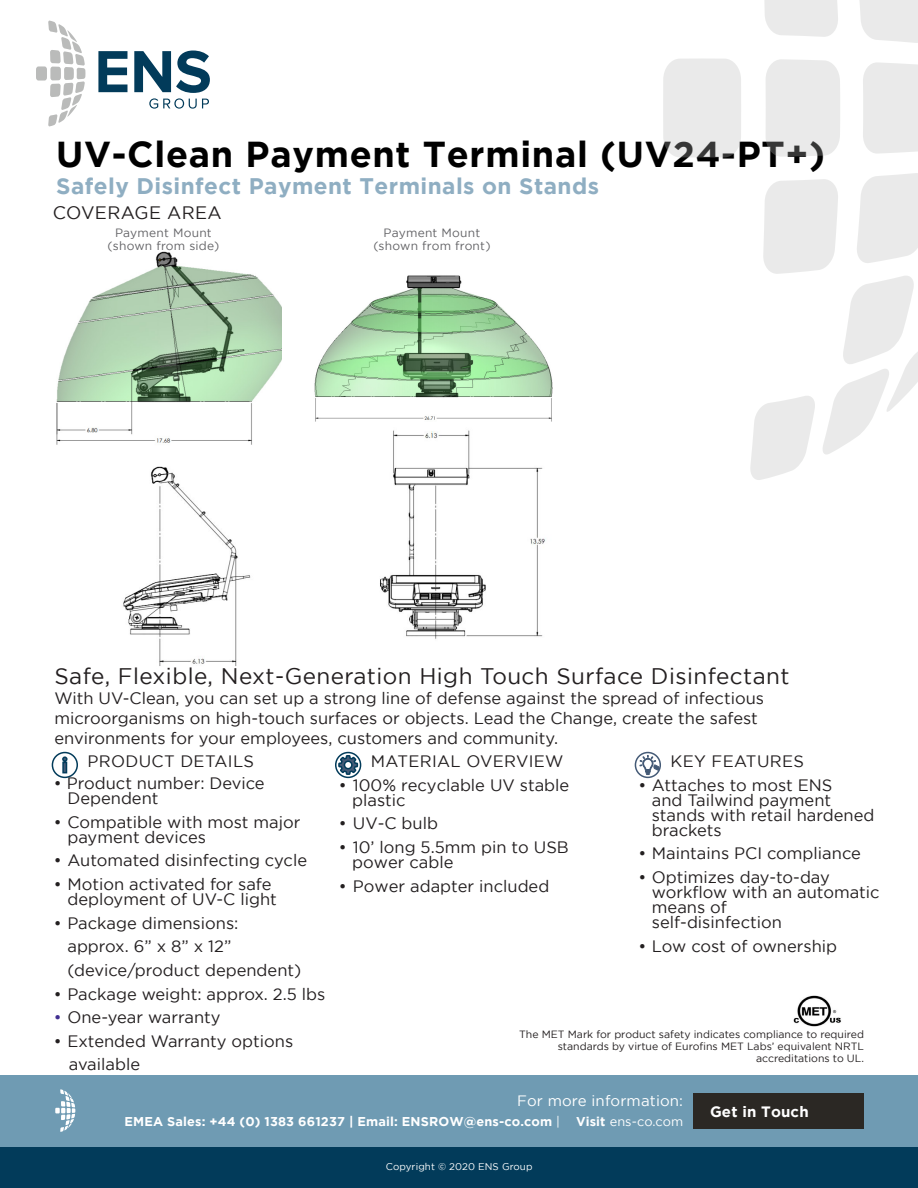
<style>
.page{position:relative;width:918px;height:1188px;background:#fff}
.page>*{position:absolute;margin:0;border:0;box-sizing:border-box;transform-origin:0 0}
.t1{font:700 36px "Gotham";letter-spacing:.02em;color:#000}
.t2{font:22.5px "Gotham";letter-spacing:.02em;color:#231f20}
.t3{font:700 22.5px "Gotham";letter-spacing:.02em;color:#8faec2}
.t4{font:18px "Gotham";letter-spacing:.02em;color:#231f20}
.t5{font:16.5px/15px "Gotham";color:#231f20}
.t6{font:16.5px "Gotham";letter-spacing:.02em;color:#231f20}
.t7{font:15px "Gotham";letter-spacing:.01em;color:#fff}
.t8{font:700 15px "Gotham";letter-spacing:.01em;color:#fff}
.t9{font:700 12.75px "Gotham";letter-spacing:.01em;color:#fff}
.t10{font:12.75px "Gotham";letter-spacing:.01em;color:#fff}
.t11{font:12px "Gotham";letter-spacing:.02em;color:#636366}
.t12{font:10.5px/12px "Gotham";color:#231f20;text-align:right}
.t13{font:9.75px "Gotham";letter-spacing:.01em;color:#fff}
.s1{color:#412f91}
.s2{font-weight:400}
.s3{font-weight:700}
</style>
<div class="page">
<svg style="left:36px;top:20px;width:49px;height:107px"></svg>
<svg style="left:98px;top:51px;width:29px;height:41px"></svg>
<svg style="left:134px;top:51px;width:76px;height:58px"></svg>
<svg style="left:663px;top:0;width:255px;height:480px"></svg>
<div style="left:0;top:1146px;width:918px;height:42px;background:#023b5a"></div>
<div style="left:0;top:1075px;width:918px;height:71px;background:#6f9bb3"></div>
<svg style="left:55px;top:1089px;width:20px;height:43px"></svg>
<div style="left:693px;top:1094px;width:170px;height:35px;background:#2b2824"></div>
<img style="left:56px;top:251px;width:226px;height:194px">
<img style="left:123px;top:466px;width:128px;height:200px">
<svg style="left:62px;top:756px;width:6px;height:6px"></svg>
<div style="left:62px;top:762px;width:5px;height:11px;border:2px solid #023b5a"></div>
<div style="left:52px;top:752px;width:26px;height:26px;border:2px solid #023b5a;border-radius:50%"></div>
<div style="left:335px;top:752px;width:26px;height:26px;border:2px solid #023b5a;border-radius:50%"></div>
<svg style="left:337px;top:754px;width:22px;height:22px"></svg>
<div style="left:635px;top:752px;width:26px;height:26px;border:2px solid #445a76;border-radius:50%"></div>
<svg style="left:639px;top:755px;width:21px;height:20px"></svg>
<img style="left:314px;top:275px;width:239px;height:147px">
<img style="left:380px;top:430px;width:166px;height:209px">
<img style="left:793px;top:995px;width:48px;height:32px">
<p class="t1" style="left:56px;top:134px;width:771px">UV-Clean Payment Terminal (UV24-PT+)</p>
<p class="t3" style="left:56px;top:173px;width:544px">Safely Disinfect Payment Terminals on Stands</p>
<p class="t4" style="left:53px;top:203px;width:170px">COVERAGE AREA</p>
<p class="t11" style="left:115px;top:226px;width:98px">Payment Mount</p>
<p class="t11" style="left:108px;top:239px;width:113px">(shown from side)</p>
<p class="t11" style="left:384px;top:226px;width:98px">Payment Mount</p>
<p class="t11" style="left:373px;top:239px;width:119px">(shown from front)</p>
<p class="t2" style="left:54px;top:664px;width:737px">Safe, Flexible, Next-Generation High Touch Surface Disinfectant</p>
<p class="t5" style="left:54px;top:687px;width:711px;line-height:20.4px">With UV-Clean, you can set up a strong line of defense against the spread of infectious microorganisms on high-touch surfaces or objects. Lead the Change, create the safest environments for your employees, customers and community.</p>
<p class="t5" style="left:67px;top:775px;width:199px;text-indent:-13px">• Product number: Device<br>Dependent</p>
<p class="t5" style="left:67px;top:814px;width:235px;text-indent:-14px">• Compatible with most major payment devices</p>
<p class="t5" style="left:54px;top:853px;width:255px">• Automated disinfecting cycle</p>
<p class="t5" style="left:67px;top:876px;width:211px;text-indent:-14px">• Motion activated for safe deployment of UV-C light</p>
<p class="t5" style="left:54px;top:915px;width:186px">• Package dimensions:</p>
<p class="t5" style="left:67px;top:939px;width:165px">approx. 6” x 8” x 12”</p>
<p class="t5" style="left:67px;top:962px;width:235px">(device/product dependent)</p>
<p class="t5" style="left:54px;top:986px;width:273px">• Package weight: approx. 2.5 lbs</p>
<p class="t5" style="left:54px;top:1010px;width:168px"><span class="s1">•</span> One-year warranty</p>
<p class="t5" style="left:54px;top:1033px;width:241px">• Extended Warranty options</p>
<p class="t5" style="left:69px;top:1057px;width:73px">available</p>
<p class="t6" style="left:88px;top:752px;width:168px">PRODUCT DETAILS</p>
<p class="t6" style="left:371px;top:752px;width:194px">MATERIAL OVERVIEW</p>
<p class="t6" style="left:671px;top:752px;width:135px">KEY FEATURES</p>
<p class="t5" style="left:352px;top:777px;width:219px;text-indent:-13px">• 100% recyclable UV stable plastic</p>
<p class="t5" style="left:339px;top:816px;width:101px">• UV-C bulb</p>
<p class="t5" style="left:352px;top:840px;width:218px;text-indent:-13px">• 10’ long 5.5mm pin to USB power cable</p>
<p class="t5" style="left:339px;top:878px;width:212px">• Power adapter included</p>
<p class="t5" style="left:652px;top:777px;width:224px;text-indent:-14px">• Attaches to most ENS<br>and Tailwind payment stands with retail hardened brackets</p>
<p class="t5" style="left:638px;top:846px;width:224px">• Maintains PCI compliance</p>
<p class="t5" style="left:652px;top:870px;width:229px;text-indent:-14px">• Optimizes day-to-day workflow with an automatic means of<br>self-disinfection</p>
<p class="t5" style="left:638px;top:938px;width:200px">• Low cost of ownership</p>
<p class="t12" style="left:519px;top:1028px;width:346px">The MET Mark for product safety indicates compliance to required standards by virtue of Eurofins MET Labs’ equivalent NRTL accreditations to UL.</p>
<p class="t7" style="left:517px;top:1093px;width:167px">For more information:</p>
<p class="t9" style="left:125px;top:1114px;width:437px">EMEA Sales: +44 (0) 1383 661237 | Email: ENSROW@ens-co.com <span class="s2">|</span></p>
<p class="t10" style="left:576px;top:1114px;width:109px"><span class="s3">Visit</span> ens-co.com</p>
<p class="t13" style="left:386px;top:1161px;width:148px">Copyright © 2020 ENS Group</p>
<p class="t8" style="left:710px;top:1103px;width:100px">Get in Touch</p>
</div>
